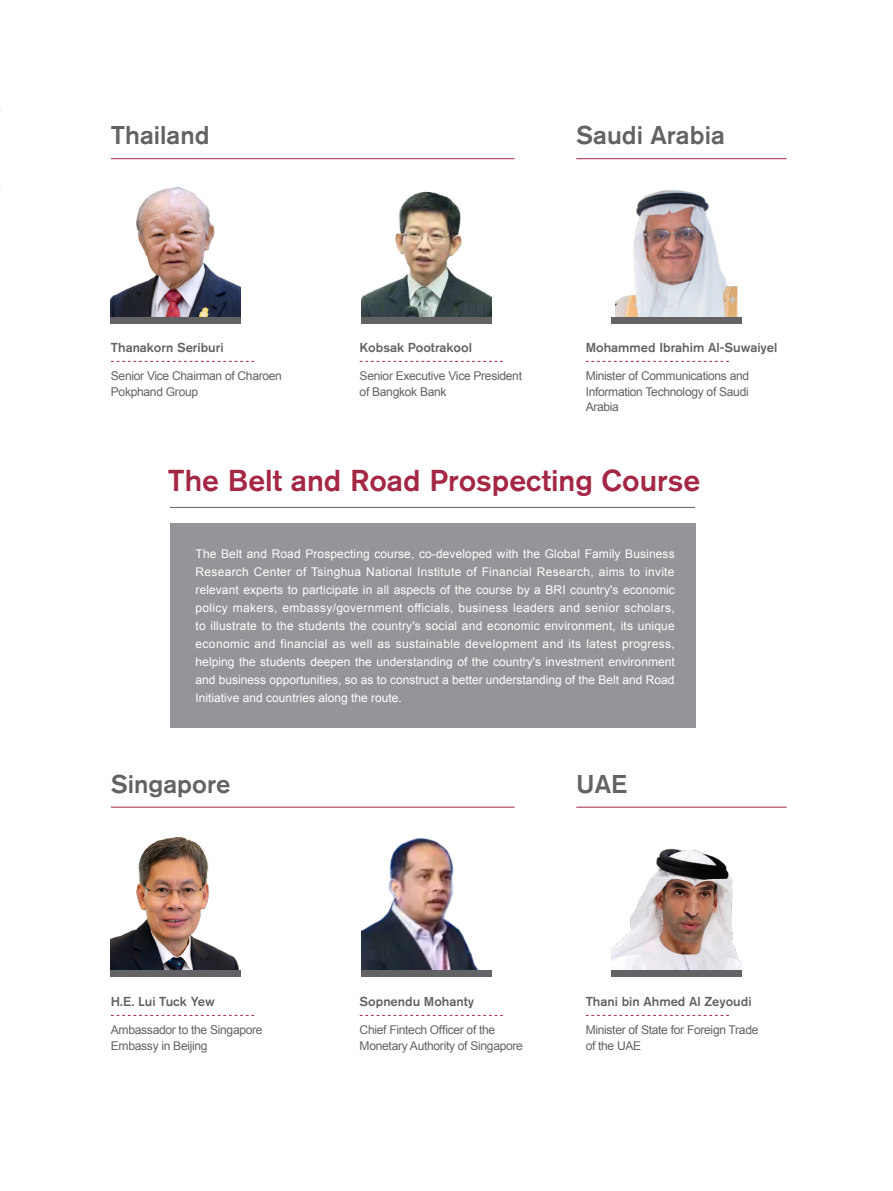
<style>
.page{position:relative;width:893px;height:1191px;background:#fff}
.page>*{position:absolute;margin:0;border:0;box-sizing:border-box;transform-origin:0 0}
.t1{font:500 30px "Akzidenz Grotesk BQ";color:#a42846}
.t2{font:500 25.5px "Akzidenz Grotesk BQ";color:#636366}
.t3{font:500 12.9px "Akzidenz Grotesk BQ";color:#636366}
.t4{font:12px/18px "Arial";color:#fff;text-align:justify}
.t5{font:12px/15.5px "Arial";letter-spacing:-.025em;color:#636366}
</style>
<div class="page">
<hr style="left:170px;top:507px;width:525px;height:1px;background:#636366">
<div style="left:170px;top:523px;width:525px;height:204px;background:#939598"></div>
<svg style="left:111px;top:361px;width:143px;height:1px"></svg>
<svg style="left:111px;top:1015px;width:143px;height:1px"></svg>
<svg style="left:360px;top:361px;width:143px;height:1px"></svg>
<svg style="left:360px;top:1015px;width:143px;height:1px"></svg>
<svg style="left:586px;top:361px;width:143px;height:1px"></svg>
<svg style="left:586px;top:1015px;width:143px;height:1px"></svg>
<img style="left:111px;top:187px;width:130px;height:130px">
<div style="left:111px;top:317px;width:130px;height:6px;background:#636366"></div>
<img style="left:111px;top:836px;width:128px;height:134px">
<div style="left:111px;top:970px;width:130px;height:6px;background:#636366"></div>
<img style="left:361px;top:191px;width:130px;height:126px">
<div style="left:361px;top:317px;width:130px;height:6px;background:#636366"></div>
<img style="left:361px;top:838px;width:118px;height:132px">
<div style="left:361px;top:970px;width:130px;height:6px;background:#636366"></div>
<img style="left:616px;top:190px;width:121px;height:127px">
<div style="left:611px;top:317px;width:130px;height:6px;background:#636366"></div>
<img style="left:611px;top:848px;width:130px;height:122px">
<div style="left:611px;top:970px;width:130px;height:6px;background:#636366"></div>
<hr style="left:111px;top:158px;width:403px;height:1px;background:#a42846">
<hr style="left:111px;top:807px;width:403px;height:1px;background:#a42846">
<hr style="left:576px;top:158px;width:211px;height:1px;background:#a42846">
<hr style="left:576px;top:807px;width:211px;height:1px;background:#a42846">
<p class="t2" style="left:111px;top:120px;width:100px">Thailand</p>
<p class="t2" style="left:576px;top:120px;width:150px">Saudi Arabia</p>
<p class="t3" style="left:111px;top:339px;width:114px">Thanakorn Seriburi</p>
<p class="t5" style="left:111px;top:368px;width:173px">Senior Vice Chairman of Charoen<br>Pokphand Group</p>
<p class="t3" style="left:360px;top:339px;width:114px">Kobsak Pootrakool</p>
<p class="t5" style="left:360px;top:368px;width:164px">Senior Executive Vice President of Bangkok Bank</p>
<p class="t3" style="left:586px;top:339px;width:193px">Mohammed Ibrahim Al-Suwaiyel</p>
<p class="t5" style="left:586px;top:368px;width:165px;text-align:justify">Minister of Communications and Information Technology of Saudi Arabia</p>
<p class="t1" style="left:168px;top:462px;width:534px">The Belt and Road Prospecting Course</p>
<p class="t4" style="left:196px;top:545px;width:481px">The Belt and Road Prospecting course, co-developed with the Global Family Business Research Center of Tsinghua National Institute of Financial Research, aims to invite relevant experts to participate in all aspects of the course by a BRI country's economic policy makers, embassy/government officials, business leaders and senior scholars, to illustrate to the students the country's social and economic environment, its unique economic and financial as well as sustainable development and its latest progress, helping the students deepen the understanding of the country's investment environment and business opportunities, so as to construct a better understanding of the Belt and Road Initiative and countries along the route.</p>
<p class="t2" style="left:111px;top:768px;width:121px">Singapore</p>
<p class="t2" style="left:576px;top:768px;width:52px">UAE</p>
<p class="t3" style="left:111px;top:993px;width:105px">H.E. Lui Tuck Yew</p>
<p class="t3" style="left:360px;top:993px;width:116px">Sopnendu Mohanty</p>
<p class="t3" style="left:586px;top:993px;width:167px">Thani bin Ahmed Al Zeyoudi</p>
<p class="t5" style="left:111px;top:1022px;width:153px">Ambassador to the Singapore<br>Embassy in Beijing</p>
<p class="t5" style="left:360px;top:1022px;width:165px">Chief Fintech Officer of the<br>Monetary Authority of Singapore</p>
<p class="t5" style="left:586px;top:1022px;width:174px">Minister of State for Foreign Trade of the UAE</p>
</div>
